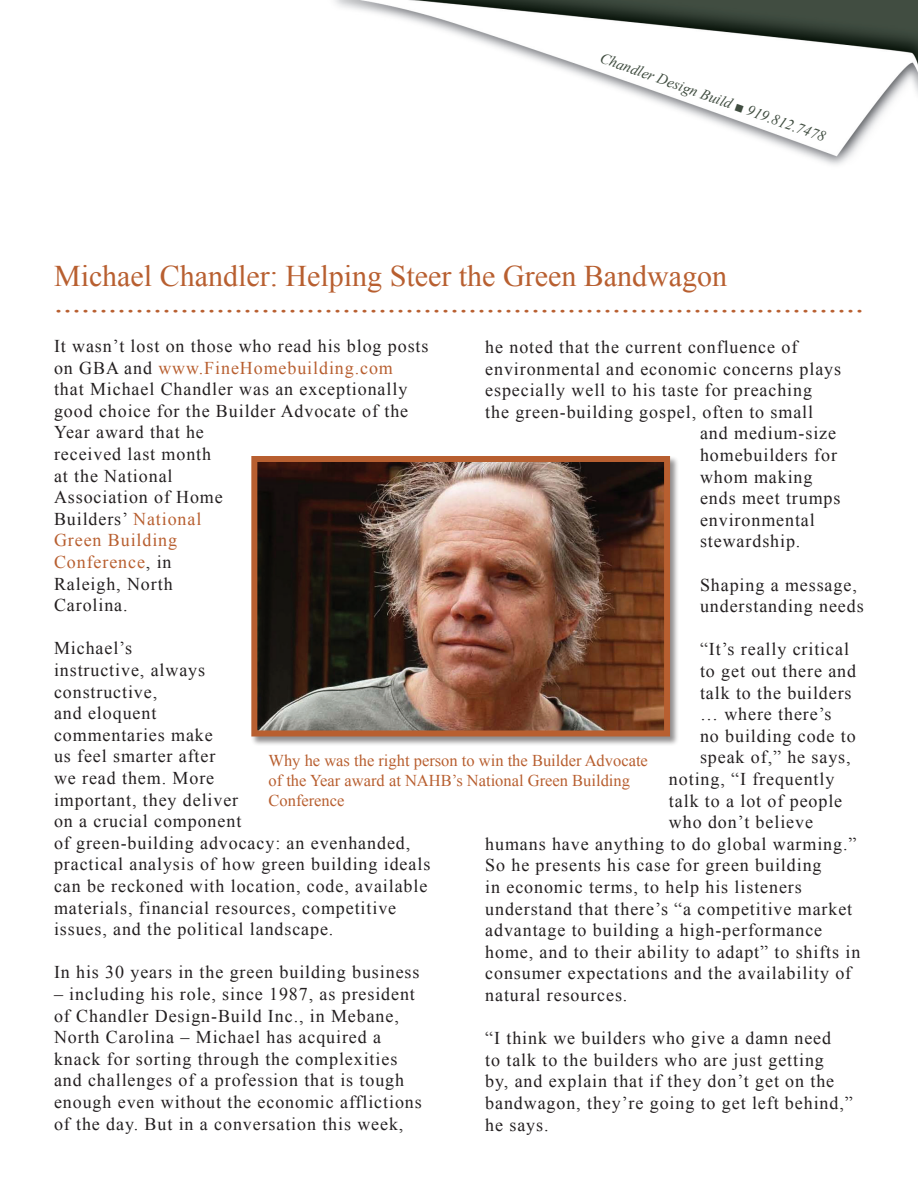
<style>
.page{position:relative;width:918px;height:1188px;background:#fff}
.page>*{position:absolute;margin:0;border:0;box-sizing:border-box;transform-origin:0 0}
.t1{font:36px "Times New Roman";color:#b85f30}
.t2{font:30px "Times New Roman";color:#b85f30}
.t3{font:18px/21.6px "Times New Roman";letter-spacing:.05em;color:#231f20}
.t4{font:16.5px/19.8px "Times New Roman";color:#b85f30}
.t5{font:italic 15px "Times New Roman";color:#404d40}
.s1{color:#b85f30}
</style>
<div class="page">
<img style="left:334px;top:0;width:584px;height:165px">
<div style="left:251px;top:455px;width:429px;height:291px;background:#231f20;opacity:.5"></div>
<img style="left:258px;top:463px;width:405px;height:266px">
<div style="left:251px;top:456px;width:419px;height:280px;border:6px solid #b85f30"></div>
<p class="t5" style="left:605px;top:47px;width:240px;rotate:20deg">Chandler Design Build ■ 919.812.7478</p>
<h2 class="t2" style="left:54px;top:256px;width:675px">Michael Chandler: Helping Steer the Green Bandwagon</h2>
<h1 class="t1" style="left:54px;top:275px;width:811px">..........................................................................................</h1>
<p class="t3" style="left:54px;top:335px;width:376px">It wasn’t lost on those who read his blog posts on GBA and <span class="s1">www.FineHomebuilding.com<br></span>that Michael Chandler was an exceptionally good choice for the Builder Advocate of the<br>Year award that he<br>received last month<br>at the National<br>Association of Home<br>Builders’ <span class="s1">National<br>Green Building<br>Conference</span>, in<br>Raleigh, North<br>Carolina.</p>
<p class="t3" style="left:54px;top:637px;width:378px">Michael’s<br>instructive, always<br>constructive,<br>and eloquent<br>commentaries make<br>us feel smarter after<br>we read them. More<br>important, they deliver<br>on a crucial component<br>of green-building advocacy: an evenhanded, practical analysis of how green building ideals can be reckoned with location, code, available materials, financial resources, competitive issues, and the political landscape.</p>
<p class="t3" style="left:54px;top:961px;width:367px">In his 30 years in the green building business</p>
<p class="t3" style="left:54px;top:983px;width:369px">– including his role, since 1987, as president of Chandler Design-Build Inc., in Mebane, North Carolina – Michael has acquired a knack for sorting through the complexities and challenges of a profession that is tough enough even without the economic afflictions of the day. But in a conversation this week,</p>
<p class="t3" style="left:485px;top:336px;width:314px">he noted that the current confluence of</p>
<p class="t3" style="left:485px;top:357px;width:357px">environmental and economic concerns plays</p>
<p class="t3" style="left:485px;top:379px;width:328px">especially well to his taste for preaching</p>
<p class="t3" style="left:485px;top:401px;width:329px">the green-building gospel, often to small</p>
<p class="t3" style="left:700px;top:422px;width:138px">and medium-size</p>
<p class="t3" style="left:700px;top:444px;width:138px">homebuilders for</p>
<p class="t3" style="left:700px;top:465px;width:114px">whom making</p>
<p class="t3" style="left:700px;top:487px;width:142px">ends meet trumps</p>
<p class="t3" style="left:700px;top:509px;width:116px">environmental</p>
<p class="t3" style="left:700px;top:530px;width:102px">stewardship.</p>
<p class="t3" style="left:700px;top:573px;width:165px">Shaping a message, understanding needs</p>
<p class="t3" style="left:700px;top:638px;width:150px">“It’s really critical</p>
<p class="t3" style="left:700px;top:660px;width:158px">to get out there and</p>
<p class="t3" style="left:700px;top:681px;width:153px">talk to the builders</p>
<p class="t3" style="left:700px;top:703px;width:133px">… where there’s</p>
<p class="t3" style="left:700px;top:725px;width:157px">no building code to</p>
<p class="t3" style="left:700px;top:746px;width:152px">speak of,” he says,</p>
<p class="t3" style="left:669px;top:768px;width:167px">noting, “I frequently</p>
<p class="t3" style="left:669px;top:789px;width:175px">talk to a lot of people</p>
<p class="t3" style="left:669px;top:811px;width:146px">who don’t believe</p>
<p class="t3" style="left:485px;top:833px;width:373px">humans have anything to do global warming.”</p>
<p class="t3" style="left:485px;top:854px;width:338px">So he presents his case for green building</p>
<p class="t3" style="left:485px;top:876px;width:318px">in economic terms, to help his listeners</p>
<p class="t3" style="left:485px;top:897px;width:369px">understand that there’s “a competitive market</p>
<p class="t3" style="left:485px;top:919px;width:339px">advantage to building a high-performance</p>
<p class="t3" style="left:485px;top:941px;width:377px">home, and to their ability to adapt” to shifts in</p>
<p class="t3" style="left:485px;top:962px;width:368px">consumer expectations and the availability of</p>
<p class="t3" style="left:485px;top:984px;width:144px">natural resources.</p>
<p class="t3" style="left:485px;top:1027px;width:369px">“I think we builders who give a damn need<br>to talk to the builders who are just getting<br>by, and explain that if they don’t get on the bandwagon, they’re going to get left behind,” he says.</p>
<p class="t4" style="left:268px;top:750px;width:381px">Why he was the right person to win the Builder Advocate of the Year award at NAHB’s National Green Building<br>Conference</p>
</div>
